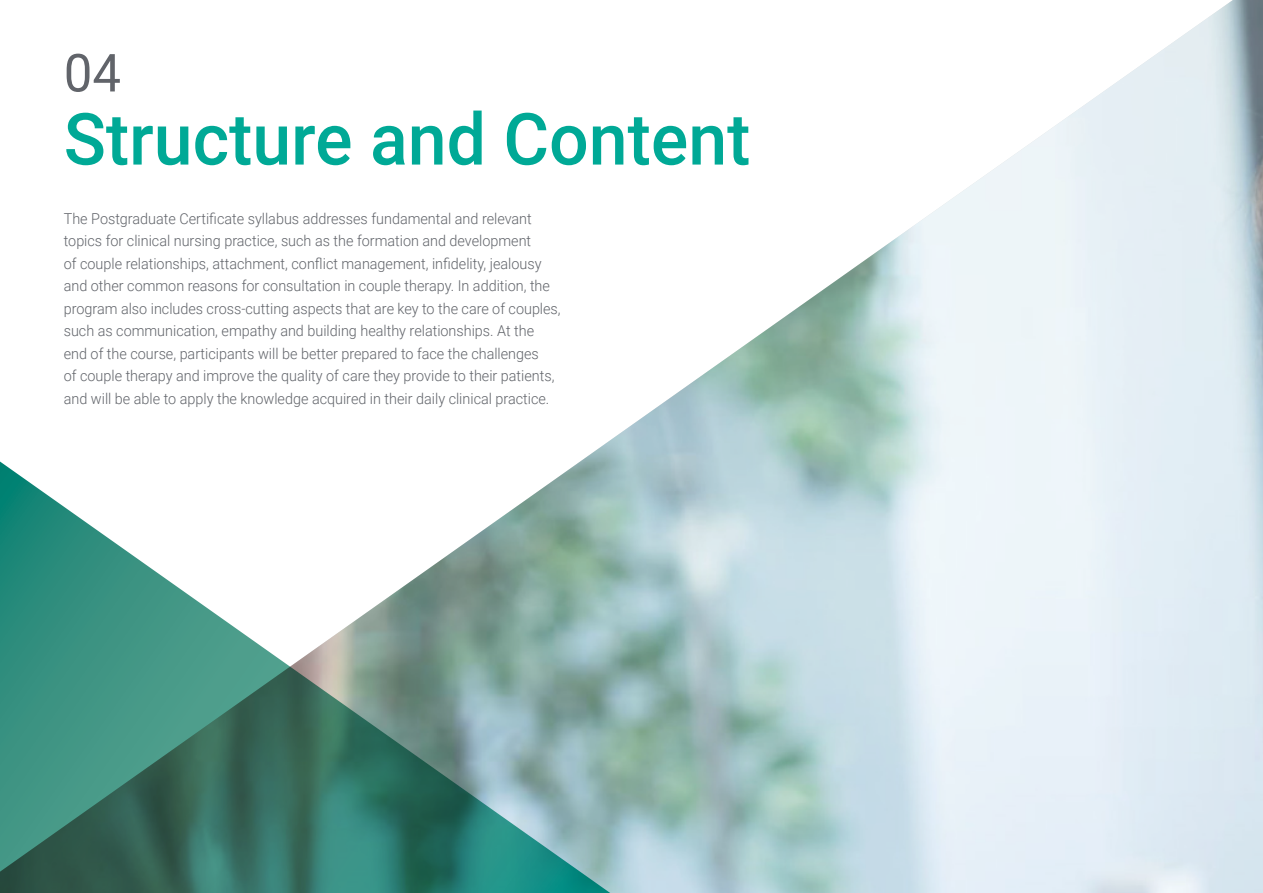
<style>
.page{position:relative;width:1263px;height:893px;background:#fff}
.page>*{position:absolute;margin:0;border:0;box-sizing:border-box;transform-origin:0 0}
.t1{font:500 72px "Roboto";color:#00a996}
.t2{font:52.5px "Roboto";color:#61646a}
.t3{font:300 15px/22.5px "Roboto";color:#61646a;scale:.96 1}
</style>
<div class="page">
<img style="left:602px;top:0;width:661px;height:893px">
<svg style="left:0;top:446px;width:640px;height:447px"></svg>
<h2 class="t2" style="left:64px;top:36px;width:59px">04</h2>
<h1 class="t1" style="left:64px;top:89px;width:688px">Structure and Content</h1>
<p class="t3" style="left:64px;top:207px;width:519px">The Postgraduate Certificate syllabus addresses fundamental and relevant topics for clinical nursing practice, such as the formation and development<br>of couple relationships, attachment, conflict management, infidelity, jealousy and other common reasons for consultation in couple therapy. In addition, the program also includes cross-cutting aspects that are key to the care of couples, such as communication, empathy and building healthy relationships. At the end of the course, participants will be better prepared to face the challenges<br>of couple therapy and improve the quality of care they provide to their patients, and will be able to apply the knowledge acquired in their daily clinical practice.</p>
</div>
